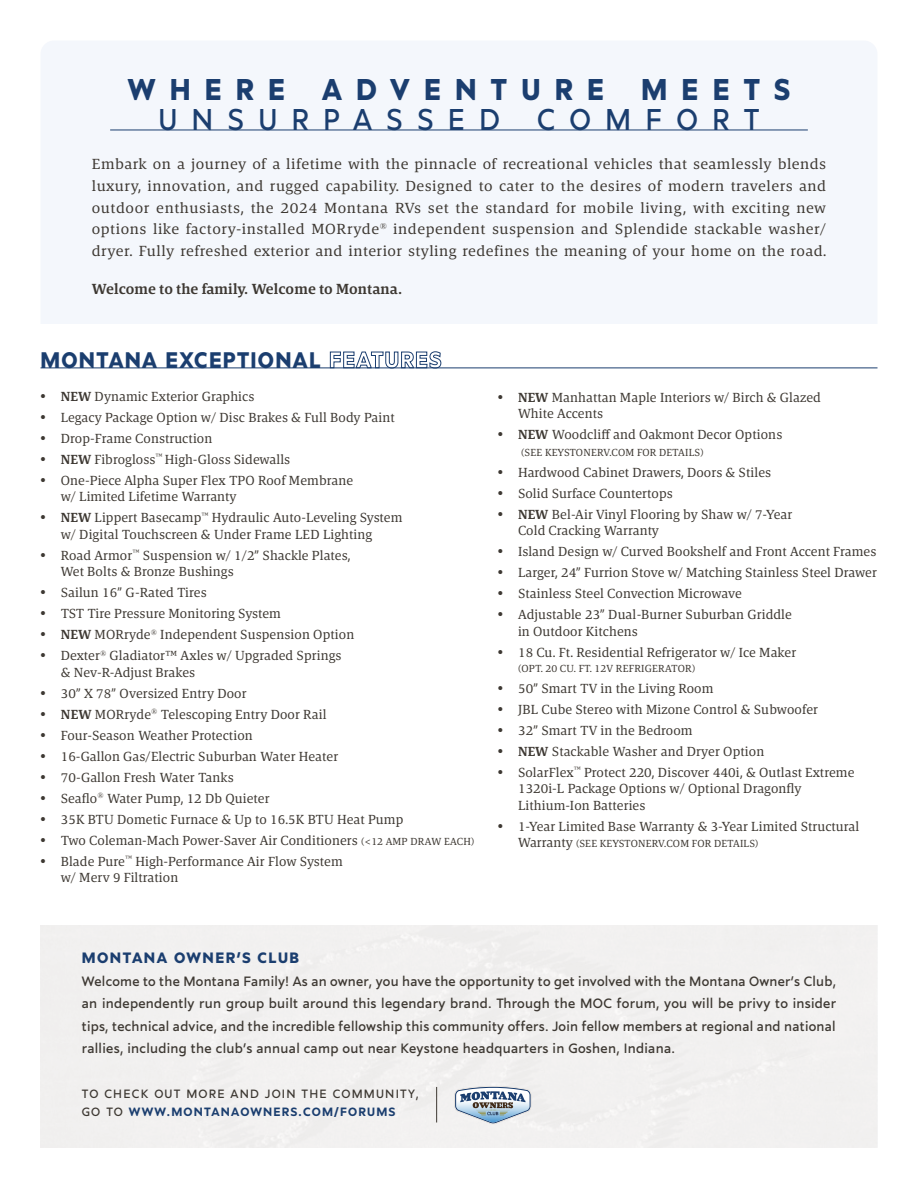
<style>
.page{position:relative;width:918px;height:1188px;background:#fff}
.page>*{position:absolute;margin:0;border:0;box-sizing:border-box;transform-origin:0 0}
.t1{font:700 30px "Marcher";letter-spacing:.5em;color:#1b3e6f;scale:.95 1}
.t2{font:30px "Marcher";letter-spacing:.5em;color:#1b3e6f;scale:.95 1}
.t3{font:700 22.5px "Marcher";letter-spacing:.06em;color:#1b3e6f;scale:.95 1}
.t4{font:15px/21.8px "Askan";letter-spacing:.03em;color:#3d3832;text-align:justify}
.t5{font:600 15px "Askan";letter-spacing:.01em;color:#3d3832}
.t6{font:700 15px "Marcher";letter-spacing:.1em;color:#1b3e6f}
.t7{font:13.5px/16.5px "Askan";letter-spacing:.01em;color:#3d3832}
.t8{font:13.5px/22.5px "Marcher";letter-spacing:.02em;color:#3d3832;text-align:justify}
.t9{font:12px/18px "Marcher";letter-spacing:.1em;color:#3d3832}
.t10{font:10.5px "Askan";letter-spacing:.01em;color:#3d3832}
.s1{font-family:"Interstate Condensed"}
.s2{font-weight:600}
.s3{font-size:10.5px}
.s4{font-size:13.5px}
.s5{font-weight:600;color:#1b3e6f}
</style>
<div class="page">
<div style="left:41px;top:41px;width:836px;height:283px;background:#f4f7fc"></div>
<hr style="left:40px;top:368px;width:838px;height:1px;background:#1b3e6f">
<hr style="left:110px;top:130px;width:698px;height:1px;background:#1b3e6f">
<svg style="left:454px;top:1086px;width:78px;height:39px"></svg>
<hr style="left:436px;top:1087px;width:1px;height:35px;background:#3d3832">
<h1 class="t1" style="left:128px;top:65px;width:699px">WHERE ADVENTURE MEETS</h1>
<h1 class="t2" style="left:158px;top:96px;width:634px">UNSURPASSED COMFORT</h1>
<p class="t4" style="left:92px;top:153px;width:736px">Embark on a journey of a lifetime with the pinnacle of recreational vehicles that seamlessly blends luxury, innovation, and rugged capability. Designed to cater to the desires of modern travelers and outdoor enthusiasts, the 2024 Montana RVs set the standard for mobile living, with exciting new options like factory-installed MORryde<sup>®</sup> independent suspension and Splendide stackable washer/ dryer. Fully refreshed exterior and interior styling redefines the meaning of your home on the road.</p>
<p class="t5" style="left:92px;top:279px;width:311px">Welcome to the family. Welcome to Montana.</p>
<h2 class="t3" style="left:40px;top:342px;width:423px">MONTANA EXCEPTIONAL FEATURES</h2>
<p class="t7" style="left:40px;top:388px;width:215px"><span class="s1">•</span> <span class="s2">NEW</span> Dynamic Exterior Graphics</p>
<p class="t7" style="left:40px;top:409px;width:356px"><span class="s1">•</span> Legacy Package Option w/ Disc Brakes &amp; Full Body Paint</p>
<p class="t7" style="left:40px;top:430px;width:173px"><span class="s1">•</span> Drop-Frame Construction</p>
<p class="t7" style="left:40px;top:451px;width:251px"><span class="s1">•</span> <span class="s2">NEW</span> Fibrogloss<sup>™</sup> High-Gloss Sidewalls</p>
<p class="t7" style="left:61px;top:472px;width:294px;text-indent:-20px"><span class="s1">•</span> One-Piece Alpha Super Flex TPO Roof Membrane w/ Limited Lifetime Warranty</p>
<p class="t7" style="left:61px;top:510px;width:343px;text-indent:-20px"><span class="s1">•</span> <span class="s2">NEW</span> Lippert Basecamp<sup>™</sup> Hydraulic Auto-Leveling System w/ Digital Touchscreen &amp; Under Frame LED Lighting</p>
<p class="t7" style="left:61px;top:547px;width:291px;text-indent:-20px"><span class="s1">•</span> Road Armor<sup>™</sup> Suspension w/ 1/2” Shackle Plates,<br>Wet Bolts &amp; Bronze Bushings</p>
<p class="t7" style="left:40px;top:585px;width:168px"><span class="s1">•</span> Sailun 16” G-Rated Tires</p>
<p class="t7" style="left:40px;top:606px;width:242px"><span class="s1">•</span> TST Tire Pressure Monitoring System</p>
<p class="t7" style="left:40px;top:627px;width:315px"><span class="s1">•</span> <span class="s2">NEW</span> MORryde<sup>®</sup> Independent Suspension Option</p>
<p class="t7" style="left:61px;top:648px;width:282px;text-indent:-20px"><span class="s1">•</span> Dexter<sup>®</sup> Gladiator™ Axles w/ Upgraded Springs &amp; Nev-R-Adjust Brakes</p>
<p class="t7" style="left:40px;top:685px;width:208px"><span class="s1">•</span> 30” X 78” Oversized Entry Door</p>
<p class="t7" style="left:41px;top:706px;width:287px"><span class="s1">•</span> <span class="s2">NEW</span> MORryde<sup>®</sup> Telescoping Entry Door Rail</p>
<p class="t7" style="left:41px;top:727px;width:214px"><span class="s1">•</span> Four-Season Weather Protection</p>
<p class="t7" style="left:41px;top:748px;width:299px"><span class="s1">•</span> 16-Gallon Gas/Electric Suburban Water Heater</p>
<p class="t7" style="left:41px;top:769px;width:195px"><span class="s1">•</span> 70-Gallon Fresh Water Tanks</p>
<p class="t7" style="left:41px;top:790px;width:231px"><span class="s1">•</span> Seaflo<sup>®</sup> Water Pump, 12 Db Quieter</p>
<p class="t7" style="left:41px;top:811px;width:364px"><span class="s1">•</span> 35K BTU Dometic Furnace &amp; Up to 16.5K BTU Heat Pump</p>
<p class="t7" style="left:41px;top:832px;width:435px"><span class="s1">•</span> Two Coleman-Mach Power-Saver Air Conditioners <span class="s3">(&lt;12 AMP DRAW EACH)</span></p>
<p class="t7" style="left:61px;top:853px;width:283px;text-indent:-20px"><span class="s1">•</span> Blade Pure<sup>™</sup> High-Performance Air Flow System w/ Merv 9 Filtration</p>
<p class="t7" style="left:518px;top:389px;width:304px;text-indent:-20px"><span class="s1">•</span> <span class="s2">NEW</span> Manhattan Maple Interiors w/ Birch &amp; Glazed<br>White Accents</p>
<p class="t7" style="left:498px;top:426px;width:286px"><span class="s1">•</span> <span class="s2">NEW</span> Woodcliff and Oakmont Decor Options</p>
<p class="t10" style="left:521px;top:446px;width:184px">(SEE KEYSTONERV.COM FOR DETAILS)</p>
<p class="t7" style="left:498px;top:464px;width:275px"><span class="s1">•</span> Hardwood Cabinet Drawers, Doors &amp; Stiles</p>
<p class="t7" style="left:498px;top:485px;width:176px"><span class="s1">•</span> Solid Surface Countertops</p>
<p class="t7" style="left:518px;top:506px;width:276px;text-indent:-20px"><span class="s1">•</span> <span class="s2">NEW</span> Bel-Air Vinyl Flooring by Shaw w/ 7-Year<br>Cold Cracking Warranty</p>
<p class="t7" style="left:498px;top:543px;width:380px"><span class="s1">•</span> Island Design w/ Curved Bookshelf and Front Accent Frames</p>
<p class="t7" style="left:498px;top:564px;width:381px"><span class="s1">•</span> Larger, 24” Furrion Stove w/ Matching Stainless Steel Drawer</p>
<p class="t7" style="left:498px;top:585px;width:246px"><span class="s1">•</span> Stainless Steel Convection Microwave</p>
<p class="t7" style="left:518px;top:606px;width:275px;text-indent:-20px"><span class="s1">•</span> Adjustable 23” Dual-Burner Suburban Griddle in Outdoor Kitchens</p>
<p class="t7" style="left:498px;top:644px;width:300px"><span class="s1">•</span> 18 Cu. Ft. Residential Refrigerator w/ Ice Maker</p>
<p class="t10" style="left:518px;top:662px;width:179px">(OPT. 20 CU. FT. 12V REFRIGERATOR)</p>
<p class="t7" style="left:498px;top:680px;width:217px"><span class="s1">•</span> 50” Smart TV in the Living Room</p>
<p class="t7" style="left:498px;top:701px;width:322px"><span class="s1">•</span> JBL Cube Stereo with Mizone Control &amp; Subwoofer</p>
<p class="t7" style="left:498px;top:722px;width:196px"><span class="s1">•</span> 32” Smart TV in the Bedroom</p>
<p class="t7" style="left:498px;top:743px;width:268px"><span class="s1">•</span> <span class="s2">NEW</span> Stackable Washer and Dryer Option</p>
<p class="t7" style="left:518px;top:764px;width:338px;text-indent:-20px"><span class="s1">•</span> SolarFlex<sup>™</sup> Protect 220, Discover 440i, &amp; Outlast Extreme<br>1320i-L Package Options w/ Optional Dragonfly<br>Lithium-Ion Batteries</p>
<p class="t7" style="left:498px;top:818px;width:363px"><span class="s1">•</span> 1-Year Limited Base Warranty &amp; 3-Year Limited Structural</p>
<p class="t10" style="left:518px;top:837px;width:242px"><span class="s4">Warranty</span> (SEE KEYSTONERV.COM FOR DETAILS)</p>
<p class="t6" style="left:82px;top:946px;width:219px">MONTANA OWNER’S CLUB</p>
<p class="t8" style="left:82px;top:969px;width:756px">Welcome to the Montana Family! As an owner, you have the opportunity to get involved with the Montana Owner’s Club, an independently run group built around this legendary brand. Through the MOC forum, you will be privy to insider tips, technical advice, and the incredible fellowship this community offers. Join fellow members at regional and national rallies, including the club’s annual camp out near Keystone headquarters in Goshen, Indiana.</p>
<p class="t9" style="left:82px;top:1084px;width:339px">TO CHECK OUT MORE AND JOIN THE COMMUNITY,<br>GO TO <span class="s5">WWW.MONTANAOWNERS.COM/FORUMS</span></p>
</div>
